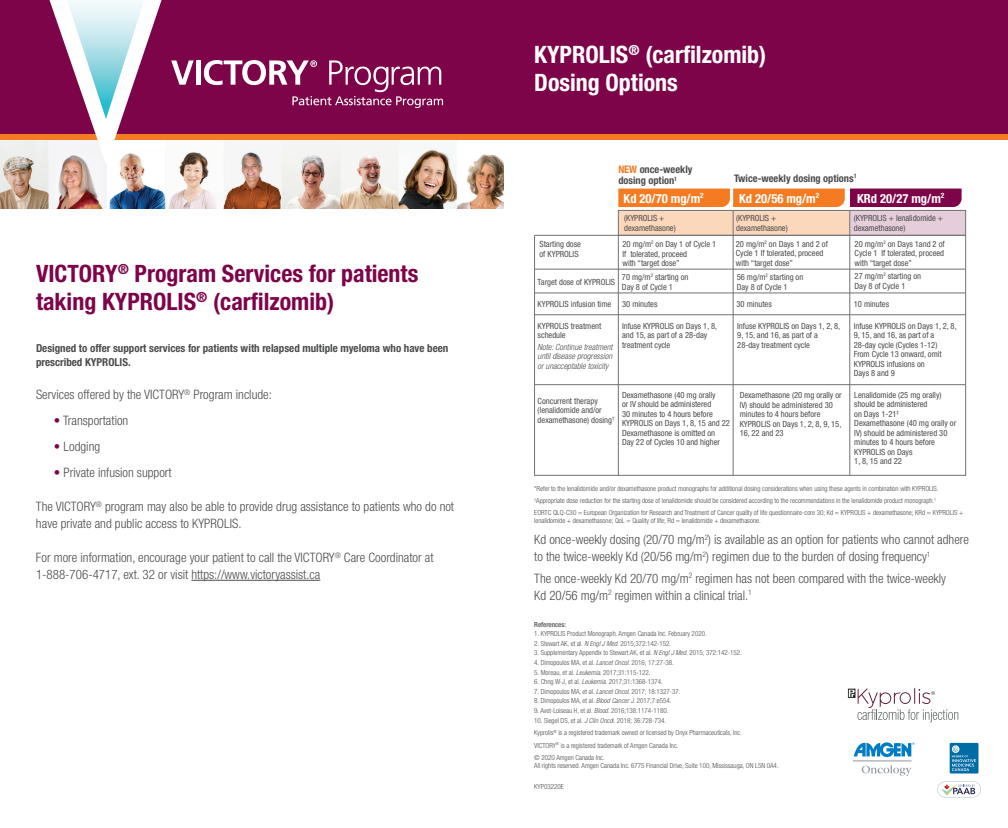
<style>
.page{position:relative;width:1008px;height:828px;background:#fff}
.page>*{position:absolute;margin:0;border:0;box-sizing:border-box;transform-origin:0 0}
.t1{font:700 condensed 24px/28px "Helvetica Neue";color:#7d0449}
.t2{font:700 condensed 24px/28px "Helvetica Neue";color:#fff}
.t3{font:300 condensed 13px/17px "Helvetica Neue";color:#4b4c4d}
.t4{font:700 condensed 12.6px "Helvetica Neue";letter-spacing:-.005em;color:#fff}
.t5{font:700 condensed 11px/14px "Helvetica Neue";color:#4b4c4d}
.t6{font:700 condensed 10.4px/11.4px "Helvetica Neue";color:#4b4c4d}
.t7{font:condensed 8.5px/9.5px "Helvetica Neue";color:#4b4c4d}
.t8{font:italic 300 condensed 8.5px/9.5px "Helvetica Neue";color:#4b4c4d;text-align:justify}
.t9{font:300 condensed 7px/12.5px "Helvetica Neue";color:#4b4c4d}
.t10{font:500 condensed 7px "Helvetica Neue";color:#4b4c4d}
.s1{color:#7d0449}
.s2{color:#f47921}
.s3{font-style:italic}
</style>
<div class="page">
<img style="left:0;top:140px;width:504px;height:69px">
<div style="left:0;top:0;width:1008px;height:136px;background:#7d0449"></div>
<div style="left:950px;top:743px;width:29px;height:31px;background:#006ca4"></div>
<svg style="left:952px;top:746px;width:24px;height:25px"></svg>
<div style="left:0;top:134px;width:1008px;height:5px;background:#f47b21"></div>
<div style="left:618px;top:210px;width:232px;height:25px;background:#fbd7bc"></div>
<div style="left:850px;top:210px;width:115px;height:25px;background:#e5cddb"></div>
<svg style="left:618px;top:189px;width:344px;height:18px;background:#ce5935"></svg>
<div style="left:618px;top:210px;width:348px;height:266px;border:1px solid #717275"></div>
<svg style="left:534px;top:235px;width:85px;height:241px"></svg>
<hr style="left:535px;top:235px;width:431px;height:1px;background:#717275">
<hr style="left:534px;top:269px;width:431px;height:1px;background:#717275">
<hr style="left:534px;top:315px;width:431px;height:1px;background:#717275">
<hr style="left:733px;top:211px;width:1px;height:264px;background:#717275">
<hr style="left:850px;top:211px;width:1px;height:264px;background:#717275">
<hr style="left:534px;top:293px;width:431px;height:1px;background:#717275">
<hr style="left:534px;top:384px;width:431px;height:1px;background:#717275">
<svg style="left:854px;top:742px;width:61px;height:15px"></svg>
<hr style="left:853px;top:761px;width:58px;height:1px;background:#90979d">
<svg style="left:862px;top:765px;width:50px;height:11px"></svg>
<svg style="left:848px;top:688px;width:110px;height:34px"></svg>
<hr style="left:191px;top:580px;width:129px;height:1px;background:#4b4c4d">
<svg style="left:171px;top:60px;width:23px;height:25px"></svg>
<div style="left:196px;top:60px;width:5px;height:25px;background:#fff"></div>
<svg style="left:204px;top:60px;width:239px;height:48px"></svg>
<svg style="left:50px;top:0;width:112px;height:164px"></svg>
<img style="left:67px;top:0;width:77px;height:118px">
<svg style="left:937px;top:781px;width:44px;height:16px"></svg>
<h1 class="t1" style="left:36px;top:259px;width:384px">VICTORY<sup>®</sup> Program Services for patients taking KYPROLIS<sup>®</sup> (carfilzomib)</h1>
<h3 class="t5" style="left:36px;top:341px;width:414px">Designed to offer support services for patients with relapsed multiple myeloma who have been prescribed KYPROLIS.</h3>
<h2 class="t3" style="left:36px;top:386px;width:237px">Services offered by the VICTORY<sup>®</sup> Program include:</h2>
<h2 class="t3" style="left:54px;top:412px;width:76px"><span class="s1">•</span> Transportation</h2>
<h2 class="t3" style="left:54px;top:438px;width:48px"><span class="s1">•</span> Lodging</h2>
<h2 class="t3" style="left:54px;top:464px;width:119px"><span class="s1">•</span> Private infusion support</h2>
<h2 class="t3" style="left:36px;top:498px;width:420px">The VICTORY<sup>®</sup> program may also be able to provide drug assistance to patients who do not have private and public access to KYPROLIS.</h2>
<h2 class="t3" style="left:36px;top:549px;width:399px">For more information, encourage your patient to call the VICTORY<sup>®</sup> Care Coordinator at<br>1-888-706-4717, ext. 32 or visit https://www.victoryassist.ca</h2>
<h1 class="t2" style="left:534px;top:40px;width:234px">KYPROLIS<sup>®</sup> (carfilzomib)<br>Dosing Options</h1>
<h3 class="t6" style="left:618px;top:163px;width:76px"><span class="s2">NEW</span> once-weekly dosing option<sup>1</sup></h3>
<p class="t7" style="left:624px;top:214px;width:53px">(KYPROLIS + dexamethasone)</p>
<p class="t7" style="left:623px;top:239px;width:95px">20 mg/m<sup>2</sup> on Day 1 of Cycle 1<br>If tolerated, proceed<br>with “target dose”</p>
<p class="t7" style="left:622px;top:272px;width:68px">70 mg/m<sup>2</sup> starting on<br>Day 8 of Cycle 1</p>
<p class="t7" style="left:737px;top:272px;width:68px">56 mg/m<sup>2</sup> starting on<br>Day 8 of Cycle 1</p>
<p class="t7" style="left:855px;top:272px;width:68px">27 mg/m<sup>2</sup> starting on<br>Day 8 of Cycle 1</p>
<h3 class="t6" style="left:734px;top:172px;width:124px">Twice-weekly dosing options<sup>1</sup></h3>
<h3 class="t4" style="left:624px;top:190px;width:82px">Kd 20/70 mg/m<sup>2</sup></h3>
<h3 class="t4" style="left:739px;top:190px;width:82px">Kd 20/56 mg/m<sup>2</sup></h3>
<h3 class="t4" style="left:857px;top:190px;width:89px">KRd 20/27 mg/m<sup>2</sup></h3>
<p class="t7" style="left:736px;top:214px;width:53px">(KYPROLIS + dexamethasone)</p>
<p class="t7" style="left:854px;top:214px;width:91px">(KYPROLIS + lenalidomide + dexamethasone)</p>
<p class="t7" style="left:736px;top:239px;width:94px">20 mg/m<sup>2</sup> on Days 1 and 2 of<br>Cycle 1 If tolerated, proceed with “target dose”</p>
<p class="t7" style="left:855px;top:239px;width:92px;text-align:justify">20 mg/m<sup>2</sup> on Days 1and 2 of Cycle 1 If tolerated, proceed with “target dose”</p>
<p class="t7" style="left:540px;top:239px;width:43px">Starting dose of KYPROLIS</p>
<p class="t7" style="left:538px;top:277px;width:79px">Target dose of KYPROLIS</p>
<p class="t7" style="left:538px;top:321px;width:65px">KYPROLIS treatment schedule</p>
<p class="t8" style="left:538px;top:342px;width:77px">Note: Continue treatment until disease progression or unacceptable toxicity</p>
<p class="t7" style="left:538px;top:396px;width:78px">Concurrent therapy (lenalidomide and/or dexamethasone) dosing<sup>†</sup></p>
<p class="t7" style="left:538px;top:299px;width:75px">KYPROLIS infusion time</p>
<p class="t7" style="left:622px;top:299px;width:37px">30 minutes</p>
<p class="t7" style="left:737px;top:299px;width:37px">30 minutes</p>
<p class="t7" style="left:854px;top:299px;width:37px">10 minutes</p>
<p class="t7" style="left:737px;top:321px;width:105px">Infuse KYPROLIS on Days 1, 2, 8,<br>9, 15, and 16, as part of a<br>28-day treatment cycle</p>
<p class="t7" style="left:854px;top:321px;width:105px">Infuse KYPROLIS on Days 1, 2, 8,<br>9, 15, and 16, as part of a<br>28-day cycle (Cycles 1-12)<br>From Cycle 13 onward, omit<br>KYPROLIS infusions on<br>Days 8 and 9</p>
<p class="t7" style="left:622px;top:321px;width:97px">Infuse KYPROLIS on Days 1, 8, and 15, as part of a 28-day treatment cycle</p>
<p class="t7" style="left:622px;top:390px;width:109px">Dexamethasone (40 mg orally<br>or IV should be administered<br>30 minutes to 4 hours before<br>KYPROLIS on Days 1, 8, 15 and 22<br>Dexamethasone is omitted on<br>Day 22 of Cycles 10 and higher</p>
<p class="t7" style="left:740px;top:390px;width:103px">Dexamethasone (20 mg orally or<br>IV) should be administered 30 minutes to 4 hours before<br>KYPROLIS on Days 1, 2, 8, 9, 15,<br>16, 22 and 23</p>
<p class="t7" style="left:854px;top:390px;width:103px">Lenalidomide (25 mg orally) should be administered<br>on Days 1-21<sup>‡<br></sup>Dexamethasone (40 mg orally or<br>IV) should be administered 30 minutes to 4 hours before<br>KYPROLIS on Days<br>1, 8, 15 and 22</p>
<p class="t9" style="left:534px;top:483px;width:431px;line-height:11.8px">*Refer to the lenalidomide and/or dexamethasone product monographs for additional dosing considerations when using these agents in combination with KYPROLIS. <sup>†</sup>Appropriate dose reduction for the starting dose of lenalidomide should be considered according to the recommendations in the lenalidomide product monograph.<sup>1<br></sup>EORTC QLQ-C30 = European Organization for Research and Treatment of Cancer quality of life questionnaire-core 30; Kd = KYPROLIS + dexamethasone; KRd = KYPROLIS +</p>
<p class="t9" style="left:534px;top:514px;width:228px">lenalidomide + dexamethasone; QoL = Quality of life; Rd = lenalidomide + dexamethasone.</p>
<h2 class="t3" style="left:534px;top:531px;width:436px">Kd once-weekly dosing (20/70 mg/m<sup>2</sup>) is available as an option for patients who cannot adhere to the twice-weekly Kd (20/56 mg/m<sup>2</sup>) regimen due to the burden of dosing frequency<sup>1</sup></h2>
<h2 class="t3" style="left:534px;top:570px;width:413px">The once-weekly Kd 20/70 mg/m<sup>2</sup> regimen has not been compared with the twice-weekly<br>Kd 20/56 mg/m<sup>2</sup> regimen within a clinical trial.<sup>1</sup></h2>
<p class="t10" style="left:534px;top:620px;width:33px">References:</p>
<p class="t9" style="left:534px;top:627px;width:174px">1. KYPROLIS Product Monograph. Amgen Canada Inc. February 2020.</p>
<p class="t9" style="left:534px;top:637px;width:138px">2. Stewart AK, et al. <span class="s3">N Engl J Med</span>. 2015;372:142-152.</p>
<p class="t9" style="left:534px;top:647px;width:209px">3. Supplementary Appendix to Stewart AK, et al. <span class="s3">N Engl J Med</span>. 2015; 372:142-152.</p>
<p class="t9" style="left:534px;top:656px;width:141px">4. Dimopoulos MA, et al. <span class="s3">Lancet Oncol</span>. 2016; 17:27-38.</p>
<p class="t9" style="left:534px;top:666px;width:118px">5. Moreau, et al. <span class="s3">Leukemia</span>. 2017;31:115-122.</p>
<p class="t9" style="left:534px;top:675px;width:130px">6. Chng W-J, et al. <span class="s3">Leukemia</span>. 2017;31:1368-1374.</p>
<p class="t9" style="left:534px;top:685px;width:148px">7. Dimopoulos MA, et al. <span class="s3">Lancet Oncol</span>. 2017; 18:1327-37.</p>
<p class="t9" style="left:534px;top:695px;width:139px">8. Dimopoulos MA, et al. <span class="s3">Blood Cancer J</span>. 2017;7:e554.</p>
<p class="t9" style="left:534px;top:704px;width:136px">9. Avet-Loiseau H, et al. <span class="s3">Blood</span>. 2016;138:1174-1180.</p>
<p class="t9" style="left:534px;top:714px;width:209px">10. Siegel DS, et al. <span class="s3">J Clin Onco</span>l. 2018; 36:728-734.<br>Kyprolis<sup>®</sup> is a registered trademark owned or licensed by Onyx Pharmaceuticals, Inc.<br>VICTORY<sup>®</sup> is a registered trademark of Amgen Canada Inc.<br>© 2020 Amgen Canada Inc.</p>
<p class="t9" style="left:534px;top:759px;width:246px">All rights reserved. Amgen Canada Inc. 6775 Financial Drive, Suite 100, Mississauga, ON L5N 0A4.</p>
<p class="t9" style="left:534px;top:780px;width:31px">KYP03220E</p>
</div>
